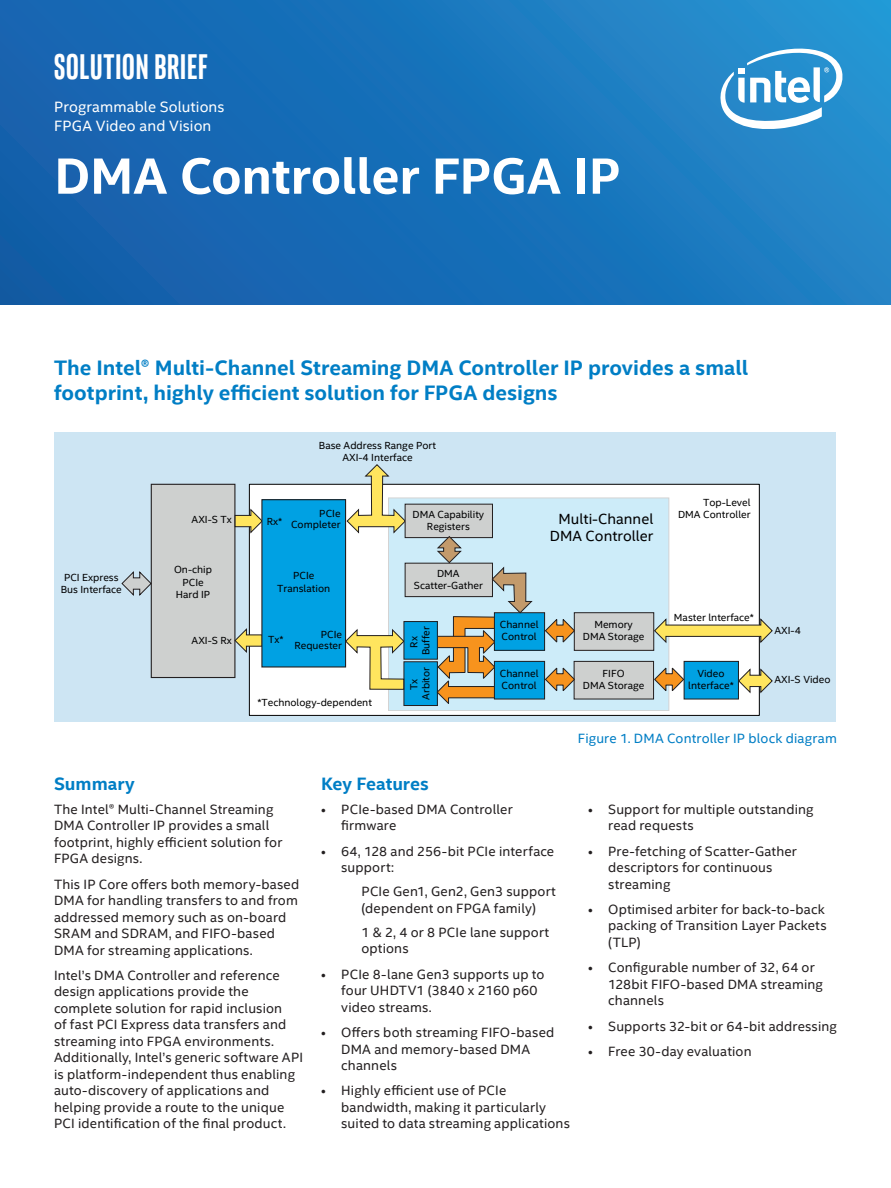
<style>
.page{position:relative;width:891px;height:1188px;background:#fff}
.page>*{position:absolute;margin:0;border:0;box-sizing:border-box;transform-origin:0 0}
.t1{font:700 51px "Intel Clear";letter-spacing:-.01em;color:#fff}
.t2{font:700 36px "Intel Clear Pro";letter-spacing:.025em;color:#fff}
.t3{font:700 21px/25.2px "Intel Clear";color:#007ec5}
.t4{font:700 18px "Intel Clear";letter-spacing:-.005em;color:#007ec5}
.t5{font:15px/19.2px "Intel Clear";letter-spacing:.005em;color:#fff}
.t6{font:14.7px/17.7px "Intel Clear";color:#000001;text-align:center}
.t7{font:13.5px/16.5px "Intel Clear";letter-spacing:.01em;color:#231f20}
.t8{font:13.5px "Intel Clear";letter-spacing:.01em;color:#007ec5}
.t9{font:10.35px/11.9px "Intel Clear";color:#000001;text-align:center}
</style>
<div class="page">
<div style="left:0;top:0;width:891px;height:305px;background:linear-gradient(to right,#125caa,#2289ca)"></div>
<div style="left:55px;top:432px;width:781px;height:290px;background:#cde5f3"></div>
<div style="left:249px;top:484px;width:510px;height:231px;background:#fff"></div>
<div style="left:249px;top:484px;width:511px;height:232px;border:1px solid #000001"></div>
<div style="left:388px;top:498px;width:281px;height:213px;background:#cdecf9"></div>
<div style="left:151px;top:484px;width:84px;height:194px;background:#ced0cf"></div>
<div style="left:151px;top:484px;width:84px;height:194px;border:1px solid #231f20"></div>
<svg style="left:234px;top:508px;width:27px;height:26px"></svg>
<svg style="left:234px;top:627px;width:27px;height:27px"></svg>
<div style="left:404px;top:662px;width:33px;height:44px;background:#00a1e3"></div>
<div style="left:404px;top:661px;width:34px;height:45px;border:1px solid #231f20"></div>
<svg style="left:121px;top:570px;width:31px;height:27px"></svg>
<div style="left:262px;top:500px;width:84px;height:167px;background:#00a1e3"></div>
<div style="left:261px;top:499px;width:85px;height:169px;border:1px solid #231f20"></div>
<svg style="left:346px;top:464px;width:60px;height:70px"></svg>
<svg style="left:345px;top:628px;width:60px;height:62px"></svg>
<div style="left:574px;top:661px;width:80px;height:38px;background:#ced0cf"></div>
<div style="left:574px;top:661px;width:80px;height:38px;border:1px solid #231f20"></div>
<div style="left:574px;top:613px;width:80px;height:37px;background:#ced0cf"></div>
<div style="left:574px;top:612px;width:80px;height:39px;border:1px solid #231f20"></div>
<svg style="left:545px;top:618px;width:30px;height:26px"></svg>
<svg style="left:545px;top:666px;width:30px;height:27px"></svg>
<div style="left:494px;top:661px;width:51px;height:38px;background:#00a1e3"></div>
<div style="left:494px;top:661px;width:51px;height:38px;border:1px solid #231f20"></div>
<div style="left:494px;top:613px;width:51px;height:37px;background:#00a1e3"></div>
<div style="left:494px;top:612px;width:51px;height:39px;border:1px solid #231f20"></div>
<div style="left:404px;top:622px;width:33px;height:37px;background:#00a1e3"></div>
<div style="left:404px;top:621px;width:34px;height:39px;border:1px solid #231f20"></div>
<div style="left:405px;top:563px;width:87px;height:34px;background:#ced0cf"></div>
<div style="left:405px;top:563px;width:88px;height:34px;border:1px solid #231f20"></div>
<div style="left:405px;top:504px;width:87px;height:34px;background:#ced0cf"></div>
<div style="left:405px;top:504px;width:88px;height:34px;border:1px solid #231f20"></div>
<svg style="left:436px;top:536px;width:97px;height:169px"></svg>
<div style="left:684px;top:661px;width:54px;height:38px;background:#00a1e3"></div>
<div style="left:684px;top:661px;width:55px;height:38px;border:1px solid #231f20"></div>
<svg style="left:654px;top:666px;width:31px;height:27px"></svg>
<svg style="left:654px;top:618px;width:119px;height:26px"></svg>
<svg style="left:738px;top:668px;width:35px;height:26px"></svg>
<svg style="left:718px;top:42px;width:127px;height:90px"></svg>
<h2 class="t2" style="left:54px;top:44px;width:155px">SOLUTION BRIEF</h2>
<p class="t5" style="left:54px;top:97px;width:172px">Programmable Solutions<br>FPGA Video and Vision</p>
<h1 class="t1" style="left:54px;top:141px;width:568px">DMA Controller FPGA IP</h1>
<h3 class="t3" style="left:54px;top:354px;width:696px">The Intel® Multi-Channel Streaming DMA Controller IP provides a small footprint, highly efficient solution for FPGA designs</h3>
<p class="t9" style="left:61px;top:571px;width:63px">PCI Express<br>Bus Interface</p>
<p class="t9" style="left:319px;top:440px;width:119px">Base Address Range Port<br>AXI-4 Interface</p>
<p class="t9" style="left:192px;top:513px;width:42px">AXI-S Tx</p>
<p class="t9" style="left:267px;top:515px;width:17px">Rx*</p>
<p class="t9" style="left:291px;top:508px;width:51px;line-height:10.4px;text-align:right">PCIe<br>Completer</p>
<p class="t9" style="left:413px;top:508px;width:73px">DMA Capability<br>Registers</p>
<p class="t6" style="left:550px;top:509px;width:105px">Multi-Channel<br>DMA Controller</p>
<p class="t9" style="left:678px;top:495px;width:74px;line-height:12.5px;text-align:right">Top-Level<br>DMA Controller</p>
<p class="t9" style="left:174px;top:563px;width:40px;line-height:12.5px">On-chip<br>PCIe<br>Hard IP</p>
<p class="t9" style="left:277px;top:569px;width:55px;line-height:12.5px">PCIe<br>Translation</p>
<p class="t9" style="left:414px;top:567px;width:70px">DMA<br>Scatter-Gather</p>
<p class="t9" style="left:192px;top:634px;width:42px">AXI-S Rx</p>
<p class="t9" style="left:268px;top:633px;width:17px">Tx*</p>
<p class="t9" style="left:294px;top:629px;width:49px;line-height:10.4px;text-align:right">PCIe<br>Requester</p>
<p class="t9" style="left:408px;top:655px;width:30px;rotate:-90deg">Rx<br>Buffer</p>
<p class="t9" style="left:500px;top:619px;width:40px;text-align:left">Channel<br>Control</p>
<p class="t9" style="left:583px;top:619px;width:63px">Memory<br>DMA Storage</p>
<p class="t9" style="left:674px;top:611px;width:81px">Master lnterface*</p>
<p class="t9" style="left:775px;top:624px;width:28px">AXI-4</p>
<p class="t9" style="left:257px;top:696px;width:116px">*Technology-dependent</p>
<p class="t9" style="left:408px;top:700px;width:34px;rotate:-90deg">Tx<br>Arbitor</p>
<p class="t9" style="left:500px;top:667px;width:40px;text-align:left">Channel<br>Control</p>
<p class="t9" style="left:583px;top:667px;width:63px">FIFO<br>DMA Storage</p>
<p class="t9" style="left:688px;top:667px;width:47px">Video lnterface*</p>
<p class="t9" style="left:774px;top:673px;width:58px">AXI-S Video</p>
<p class="t8" style="left:578px;top:729px;width:261px">Figure 1. DMA Controller IP block diagram</p>
<h3 class="t4" style="left:54px;top:772px;width:82px">Summary</h3>
<p class="t7" style="left:54px;top:800px;width:230px">The Intel® Multi-Channel Streaming<br>DMA Controller IP provides a small footprint, highly efficient solution for<br>FPGA designs.</p>
<p class="t7" style="left:54px;top:875px;width:247px">This IP Core offers both memory-based DMA for handling transfers to and from addressed memory such as on-board SRAM and SDRAM, and FIFO-based DMA for streaming applications.</p>
<p class="t7" style="left:54px;top:967px;width:250px">Intel’s DMA Controller and reference design applications provide the complete solution for rapid inclusion<br>of fast PCI Express data transfers and streaming into FPGA environments.<br>Additionally, Intel’s generic software API is platform-independent thus enabling auto-discovery of applications and helping provide a route to the unique PCI identification of the final product.</p>
<h3 class="t4" style="left:321px;top:772px;width:109px">Key Features</h3>
<p class="t7" style="left:341px;top:800px;width:173px;text-indent:-20px">• PCIe-based DMA Controller firmware</p>
<p class="t7" style="left:341px;top:842px;width:214px;text-indent:-20px">• 64, 128 and 256-bit PCIe interface support:</p>
<p class="t7" style="left:362px;top:883px;width:196px">PCIe Gen1, Gen2, Gen3 support (dependent on FPGA family)</p>
<p class="t7" style="left:362px;top:923px;width:189px">1 &amp; 2, 4 or 8 PCIe lane support options</p>
<p class="t7" style="left:341px;top:965px;width:205px;text-indent:-20px">• PCIe 8-lane Gen3 supports up to four UHDTV1 (3840 x 2160 p60 video streams.</p>
<p class="t7" style="left:341px;top:1024px;width:215px;text-indent:-20px">• Offers both streaming FIFO-based<br>DMA and memory-based DMA channels</p>
<p class="t7" style="left:341px;top:1082px;width:230px;text-indent:-20px">• Highly efficient use of PCIe bandwidth, making it particularly suited to data streaming applications</p>
<p class="t7" style="left:608px;top:800px;width:207px;text-indent:-20px">• Support for multiple outstanding read requests</p>
<p class="t7" style="left:608px;top:842px;width:190px;text-indent:-20px">• Pre-fetching of Scatter-Gather descriptors for continuous streaming</p>
<p class="t7" style="left:608px;top:901px;width:220px;text-indent:-20px">• Optimised arbiter for back-to-back packing of Transition Layer Packets (TLP)</p>
<p class="t7" style="left:608px;top:959px;width:216px;text-indent:-20px">• Configurable number of 32, 64 or<br>128bit FIFO-based DMA streaming channels</p>
<p class="t7" style="left:588px;top:1017px;width:250px">• Supports 32-bit or 64-bit addressing</p>
<p class="t7" style="left:588px;top:1043px;width:165px">• Free 30-day evaluation</p>
</div>
